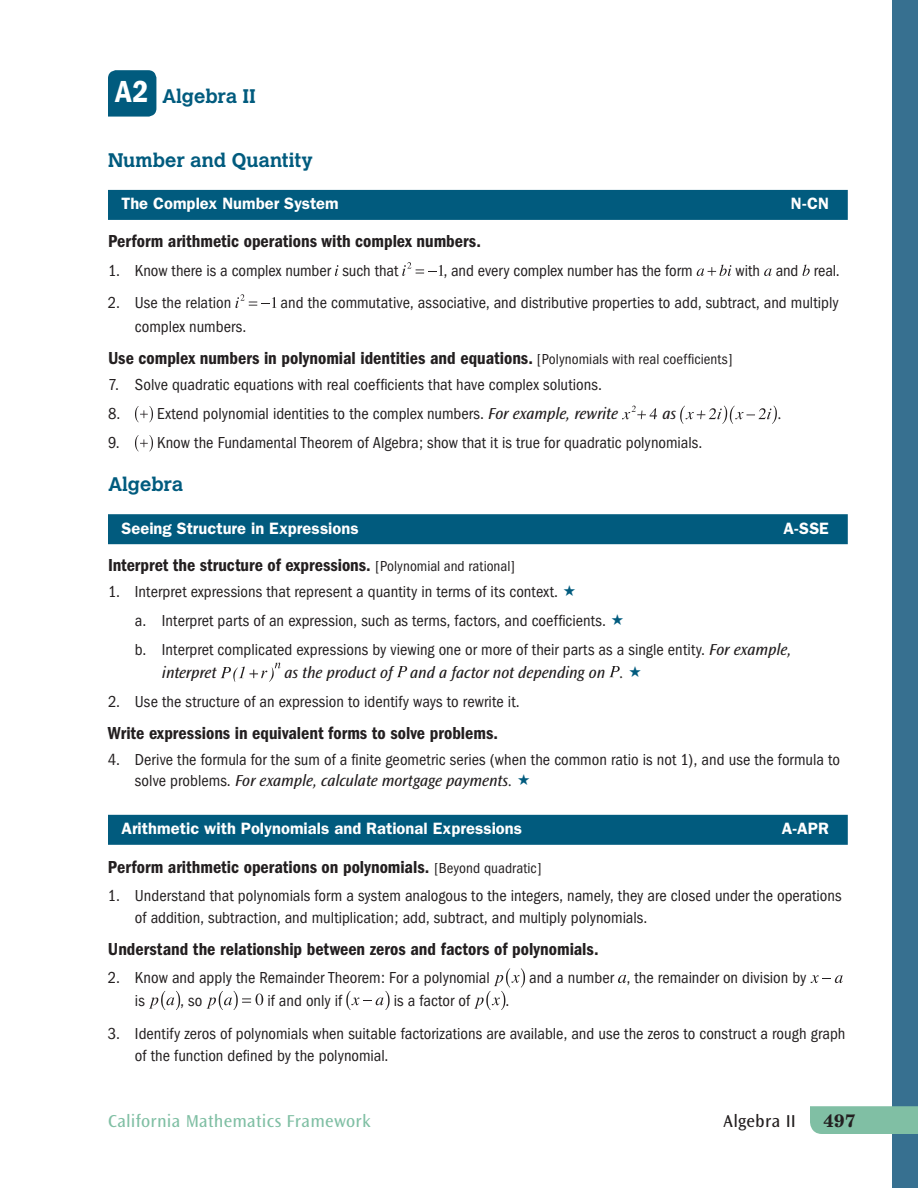
<style>
.page{position:relative;width:918px;height:1188px;background:#fff}
.page>*{position:absolute;margin:0;border:0;box-sizing:border-box;transform-origin:0 0}
.t1{font:700 19.5px "Calvert";color:#015b7e}
.t2{font:600 condensed 18px "Franklin Gothic";color:#231f20}
.t3{font:18px "Ocean Sans MM 403 475";letter-spacing:.01em;color:#80bfa4}
.t4{font:18px "Ocean Sans MM 403 475";letter-spacing:.015em;color:#231f20}
.t5{font:700 18px "New Century Schlbk";color:#231f20}
.t6{font:condensed 16.5px/22.5px "Franklin Gothic";color:#231f20}
.t7{font:600 16.5px "Franklin Gothic";color:#fff}
.t8{font:16.5px "Ocean Sans MM It 403 475";letter-spacing:-.01em;color:#231f20}
.s1{font-family:"Franklin Gothic";font-weight:600;font-stretch:condensed;font-size:31.65px;color:#fff}
.s2{font-weight:400;font-size:15px}
.s3{font-family:"Ocean Sans MM It 403 475";font-stretch:normal}
</style>
<div class="page">
<div style="left:892px;top:0;width:26px;height:1188px;background:#377090"></div>
<div style="left:810px;top:1106px;width:108px;height:28px;background:#80bfa4"></div>
<div style="left:108px;top:70px;width:48px;height:47px;background:#015b7e"></div>
<div style="left:108px;top:190px;width:740px;height:30px;background:#015b7e"></div>
<div style="left:108px;top:514px;width:740px;height:30px;background:#015b7e"></div>
<div style="left:108px;top:815px;width:740px;height:30px;background:#015b7e"></div>
<svg style="left:335px;top:265px;width:3px;height:11px"></svg>
<svg style="left:402px;top:262px;width:41px;height:14px"></svg>
<svg style="left:697px;top:265px;width:34px;height:11px"></svg>
<svg style="left:764px;top:269px;width:8px;height:7px"></svg>
<svg style="left:802px;top:265px;width:8px;height:11px"></svg>
<svg style="left:235px;top:294px;width:42px;height:14px"></svg>
<svg style="left:135px;top:406px;width:18px;height:16px"></svg>
<svg style="left:622px;top:406px;width:36px;height:13px"></svg>
<svg style="left:680px;top:406px;width:97px;height:18px"></svg>
<svg style="left:135px;top:435px;width:18px;height:16px"></svg>
<svg style="left:221px;top:663px;width:60px;height:19px"></svg>
<svg style="left:397px;top:666px;width:10px;height:11px"></svg>
<svg style="left:609px;top:666px;width:11px;height:11px"></svg>
<svg style="left:618px;top:975px;width:8px;height:8px"></svg>
<svg style="left:811px;top:975px;width:32px;height:8px"></svg>
<svg style="left:149px;top:991px;width:31px;height:19px"></svg>
<svg style="left:207px;top:991px;width:56px;height:19px"></svg>
<svg style="left:346px;top:991px;width:44px;height:19px"></svg>
<svg style="left:474px;top:968px;width:51px;height:42px"></svg>
<p class="t1" style="left:116px;top:84px;width:141px"><span class="s1">A2</span> Algebra II</p>
<p class="t1" style="left:108px;top:148px;width:206px">Number and Quantity</p>
<p class="t7" style="left:122px;top:194px;width:219px">The Complex Number System</p>
<p class="t7" style="left:791px;top:194px;width:40px">N-CN</p>
<p class="t2" style="left:108px;top:230px;width:374px">Perform arithmetic operations with complex numbers.</p>
<p class="t6" style="left:108px;top:259px;width:292px">1. Know there is a complex number such that</p>
<p class="t6" style="left:443px;top:259px;width:251px">, and every complex number has the form</p>
<p class="t6" style="left:735px;top:259px;width:106px">with and real.</p>
<p class="t6" style="left:108px;top:291px;width:125px">2. Use the relation</p>
<p class="t6" style="left:281px;top:291px;width:560px">and the commutative, associative, and distributive properties to add, subtract, and multiply</p>
<p class="t6" style="left:135px;top:316px;width:113px">complex numbers.</p>
<p class="t2" style="left:108px;top:348px;width:626px">Use complex numbers in polynomial identities and equations. <span class="s2">[Polynomials with real coefficients]</span></p>
<p class="t6" style="left:108px;top:374px;width:495px">7. Solve quadratic equations with real coefficients that have complex solutions.</p>
<p class="t6" style="left:108px;top:403px;width:511px">8. Extend polynomial identities to the complex numbers. <span class="s3">For example, rewrite</span></p>
<p class="t8" style="left:662px;top:405px;width:15px">as</p>
<p class="t8" style="left:778px;top:405px;width:6px">.</p>
<p class="t6" style="left:108px;top:432px;width:596px">9. Know the Fundamental Theorem of Algebra; show that it is true for quadratic polynomials.</p>
<p class="t1" style="left:108px;top:472px;width:77px">Algebra</p>
<p class="t7" style="left:122px;top:518px;width:239px">Seeing Structure in Expressions</p>
<p class="t7" style="left:784px;top:518px;width:47px">A-SSE</p>
<p class="t2" style="left:108px;top:555px;width:409px">Interpret the structure of expressions. <span class="s2">[Polynomial and rational]</span></p>
<p class="t6" style="left:135px;top:577px;width:473px;line-height:29.1px;text-indent:-27px">1. Interpret expressions that represent a quantity in terms of its context.<br>a. Interpret parts of an expression, such as terms, factors, and coefficients.</p>
<p class="t6" style="left:162px;top:639px;width:631px;text-indent:-27px">b. Interpret complicated expressions by viewing one or more of their parts as a single entity. <span class="s3">For example, interpret</span></p>
<p class="t8" style="left:285px;top:663px;width:341px">as the product of and a factor not depending on .</p>
<p class="t6" style="left:108px;top:691px;width:413px">2. Use the structure of an expression to identify ways to rewrite it.</p>
<p class="t2" style="left:108px;top:723px;width:392px">Write expressions in equivalent forms to solve problems.</p>
<p class="t6" style="left:135px;top:749px;width:707px;line-height:21px;text-indent:-27px">4. Derive the formula for the sum of a finite geometric series (when the common ratio is not 1), and use the formula to solve problems. <span class="s3">For example, calculate mortgage payments.</span></p>
<p class="t7" style="left:121px;top:819px;width:402px">Arithmetic with Polynomials and Rational Expressions</p>
<p class="t7" style="left:782px;top:819px;width:48px">A-APR</p>
<p class="t2" style="left:108px;top:857px;width:435px">Perform arithmetic operations on polynomials. <span class="s2">[Beyond quadratic]</span></p>
<p class="t6" style="left:135px;top:884px;width:708px;text-indent:-27px">1. Understand that polynomials form a system analogous to the integers, namely, they are closed under the operations of addition, subtraction, and multiplication; add, subtract, and multiply polynomials.</p>
<p class="t2" style="left:108px;top:939px;width:492px">Understand the relationship between zeros and factors of polynomials.</p>
<p class="t6" style="left:108px;top:966px;width:383px">2. Know and apply the Remainder Theorem: For a polynomial</p>
<p class="t6" style="left:529px;top:966px;width:279px">and a number , the remainder on division by</p>
<p class="t6" style="left:135px;top:989px;width:11px">is</p>
<p class="t6" style="left:180px;top:989px;width:24px">, so</p>
<p class="t6" style="left:267px;top:989px;width:76px">if and only if</p>
<p class="t6" style="left:394px;top:989px;width:78px">is a factor of</p>
<p class="t6" style="left:505px;top:989px;width:5px">.</p>
<p class="t6" style="left:135px;top:1022px;width:712px;text-indent:-27px">3. Identify zeros of polynomials when suitable factorizations are available, and use the zeros to construct a rough graph of the function defined by the polynomial.</p>
<p class="t3" style="left:108px;top:1111px;width:264px">California Mathematics Framework</p>
<p class="t4" style="left:723px;top:1111px;width:74px">Algebra II</p>
<p class="t5" style="left:824px;top:1109px;width:33px">497</p>
</div>
